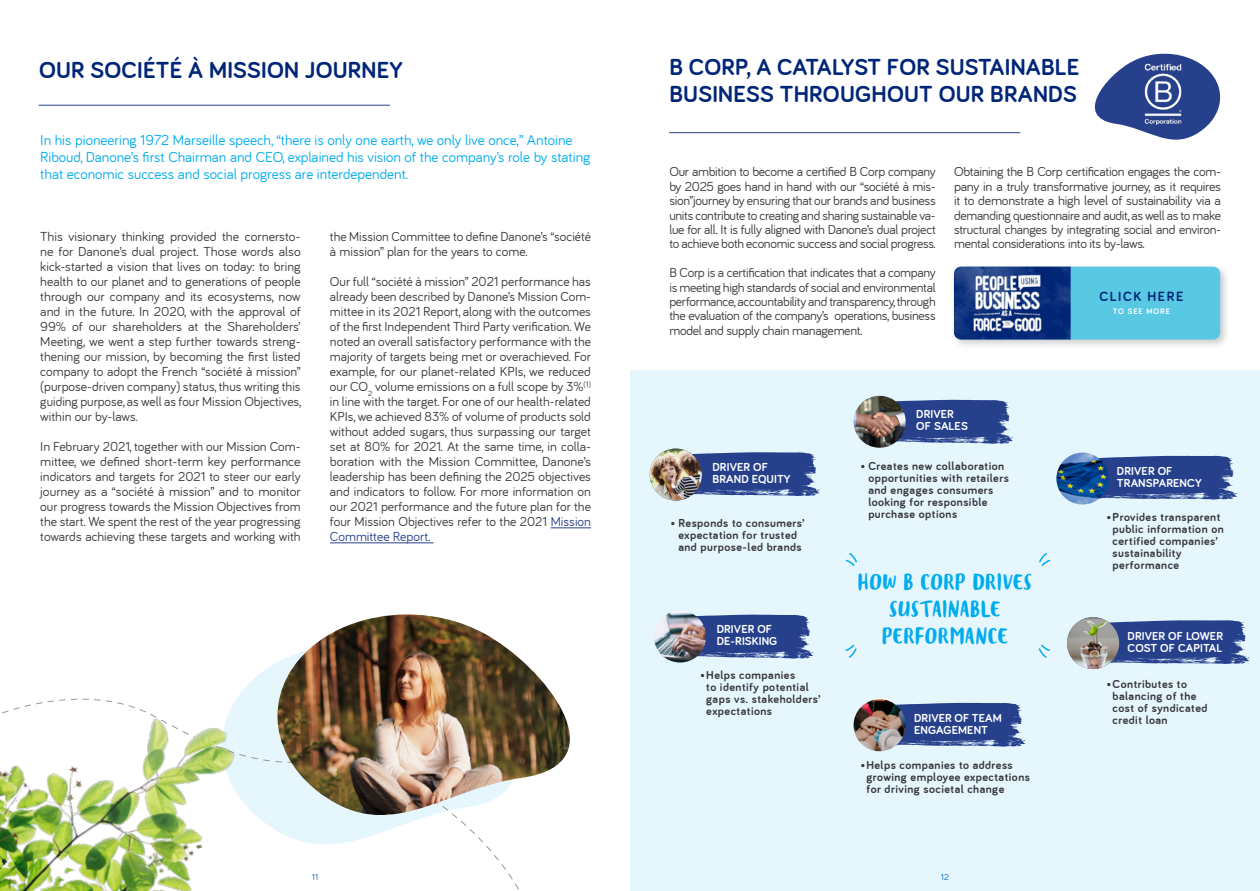
<style>
.page{position:relative;width:1260px;height:891px;background:#fff}
.page>*{position:absolute;margin:0;border:0;box-sizing:border-box;transform-origin:0 0}
.t1{font:700 24px/27px "Bariol";letter-spacing:.01em;color:#002677}
.t2{font:18px/27px "Blog Script W00";letter-spacing:.01em;color:#00aced;text-align:center}
.t3{font:15px/17.1px "Bariol";color:#00aced}
.t4{font:700 13.8px "Bariol";letter-spacing:.11em;color:#002677}
.t5{font:13.5px/15px "Bariol";color:#36373a;text-align:justify}
.t6{font:700 12px/12px "Bariol";letter-spacing:.04em;color:#36373a}
.t7{font:700 12px/12px "Bariol";letter-spacing:.01em;color:#fff}
.t8{font:9px "Bariol";color:#005eb8}
.t9{font:700 8.1px "Bariol";letter-spacing:.11em;color:#fff}
.s1{color:#26408c}
</style>
<div class="page">
<svg style="left:230px;top:670px;width:35px;height:43px"></svg>
<svg style="left:13px;top:698px;width:129px;height:12px"></svg>
<svg style="left:242px;top:713px;width:277px;height:177px"></svg>
<hr style="left:551px;top:527px;width:40px;height:1px;background:#26408c">
<hr style="left:330px;top:542px;width:104px;height:1px;background:#26408c">
<hr style="left:39px;top:105px;width:351px;height:1px;background:#26408c">
<img style="left:265px;top:614px;width:305px;height:216px">
<img style="left:0;top:710px;width:242px;height:181px">
<div style="left:630px;top:370px;width:630px;height:521px;background:#e6f6fd"></div>
<div style="left:951px;top:263px;width:279px;height:87px;background:#000;opacity:.2"></div>
<div style="left:954px;top:267px;width:266px;height:73px;background:#59c8e2;border-radius:7px"></div>
<img style="left:954px;top:267px;width:117px;height:73px">
<hr style="left:669px;top:132px;width:351px;height:1px;background:#26408c">
<svg style="left:1094px;top:53px;width:127px;height:87px"></svg>
<img style="left:1138px;top:56px;width:51px;height:74px">
<svg style="left:689px;top:452px;width:131px;height:44px;background:#3e569a"></svg>
<svg style="left:695px;top:615px;width:119px;height:44px;background:#3f589a"></svg>
<svg style="left:896px;top:703px;width:130px;height:44px;background:#3e579a"></svg>
<svg style="left:1106px;top:620px;width:144px;height:44px;background:#3d569a"></svg>
<svg style="left:1096px;top:456px;width:142px;height:44px;background:#3e579a"></svg>
<svg style="left:896px;top:400px;width:117px;height:44px;background:#3e569a"></svg>
<img style="left:650px;top:449px;width:52px;height:52px;border-radius:26px">
<img style="left:654px;top:611px;width:52px;height:52px;border-radius:26px">
<img style="left:854px;top:699px;width:52px;height:52px;border-radius:26px">
<img style="left:1067px;top:617px;width:52px;height:52px;border-radius:26px">
<img style="left:1056px;top:453px;width:53px;height:52px;border-radius:26px">
<img style="left:854px;top:396px;width:52px;height:52px;border-radius:26px">
<svg style="left:845px;top:553px;width:12px;height:13px"></svg>
<svg style="left:845px;top:644px;width:12px;height:14px"></svg>
<svg style="left:1039px;top:553px;width:12px;height:13px"></svg>
<svg style="left:1038px;top:644px;width:12px;height:14px"></svg>
<h1 class="t1" style="left:39px;top:56px;width:365px">OUR SOCIÉTÉ À MISSION JOURNEY</h1>
<p class="t3" style="left:40px;top:131px;width:552px">In his pioneering 1972 Marseille speech, “there is only one earth, we only live once,” Antoine<br>Riboud, Danone’s first Chairman and CEO, explained his vision of the company’s role by stating that economic success and social progress are interdependent.</p>
<p class="t5" style="left:40px;top:229px;width:262px">This visionary thinking provided the cornersto&shy;ne for Danone’s dual project. Those words also kick-started a vision that lives on today: to bring health to our planet and to generations of people through our company and its ecosystems, now and in the future. In 2020, with the approval of 99% of our shareholders at the Shareholders’ Meeting, we went a step further towards streng&shy;thening our mission, by becoming the first listed company to adopt the French “société à mission” (purpose-driven company) status, thus writing this guiding purpose, as well as four Mission Objectives, within our by-laws.</p>
<p class="t5" style="left:40px;top:439px;width:262px">In February 2021, together with our Mission Com&shy;mittee, we defined short-term key performance indicators and targets for 2021 to steer our early journey as a “société à mission” and to monitor our progress towards the Mission Objectives from the start. We spent the rest of the year progressing towards achieving these targets and working with</p>
<p class="t5" style="left:330px;top:229px;width:263px">the Mission Committee to define Danone’s “société à mission” plan for the years to come.</p>
<p class="t5" style="left:330px;top:274px;width:263px">Our full “société à mission” 2021 performance has already been described by Danone’s Mission Com&shy;mittee in its 2021 Report, along with the outcomes of the first Independent Third Party verification. We noted an overall satisfactory performance with the majority of targets being met or overachieved. For example, for our planet-related KPIs, we reduced our CO<sub>2</sub> volume emissions on a full scope by 3%<sup>(1) </sup>in line with the target. For one of our health-related KPIs, we achieved 83% of volume of products sold without added sugars, thus surpassing our target set at 80% for 2021. At the same time, in colla&shy;boration with the Mission Committee, Danone’s leadership has been defining the 2025 objectives and indicators to follow. For more information on our 2021 performance and the future plan for the four Mission Objectives refer to the 2021 <span class="s1">Mission Committee Report.</span></p>
<h1 class="t1" style="left:669px;top:53px;width:412px">B CORP, A CATALYST FOR SUSTAINABLE<br>BUSINESS THROUGHOUT OUR BRANDS</h1>
<p class="t5" style="left:669px;top:165px;width:268px">Our ambition to become a certified B Corp company by 2025 goes hand in hand with our “société à mis&shy;sion”journey by ensuring that our brands and business units contribute to creating and sharing sustainable va&shy;lue for all. It is fully aligned with Danone’s dual project to achieve both economic success and social progress.</p>
<p class="t5" style="left:669px;top:265px;width:268px">B Corp is a certification that indicates that a company is meeting high standards of social and environmental performance, accountability and transparency, through the evaluation of the company’s operations, business model and supply chain management.</p>
<p class="t5" style="left:954px;top:165px;width:269px">Obtaining the B Corp certification engages the com&shy;pany in a truly transformative journey, as it requires it to demonstrate a high level of sustainability via a demanding questionnaire and audit, as well as to make structural changes by integrating social and environ&shy;mental considerations into its by-laws.</p>
<p class="t4" style="left:1100px;top:289px;width:85px">CLICK HERE</p>
<p class="t9" style="left:1113px;top:307px;width:59px">TO SEE MORE</p>
<p class="t7" style="left:916px;top:408px;width:53px">DRIVER<br>OF SALES</p>
<p class="t6" style="left:868px;top:460px;width:142px;text-indent:-8px">• Creates new collaboration opportunities with retailers and engages consumers looking for responsible purchase options</p>
<p class="t7" style="left:712px;top:461px;width:80px">DRIVER OF<br>BRAND EQUITY</p>
<p class="t7" style="left:1117px;top:465px;width:86px">DRIVER OF<br>TRANSPARENCY</p>
<p class="t6" style="left:670px;top:517px;width:136px;text-align:center">• Responds to consumers’ expectation for trusted and purpose-led brands</p>
<p class="t6" style="left:1113px;top:511px;width:113px;text-indent:-6px">•Provides transparent public information on certified companies’ sustainability performance</p>
<h2 class="t2" style="left:857px;top:569px;width:177px">HOW B CORP DRIVES<br>SUSTAINABLE<br>PERFORMANCE</h2>
<p class="t7" style="left:717px;top:623px;width:62px">DRIVER OF<br>DE-RISKING</p>
<p class="t7" style="left:1128px;top:630px;width:97px">DRIVER OF LOWER<br>COST OF CAPITAL</p>
<p class="t6" style="left:706px;top:669px;width:116px;text-indent:-6px">•Helps companies<br>to identify potential gaps vs. stakeholders’ expectations</p>
<p class="t6" style="left:1113px;top:678px;width:96px;text-indent:-6px">•Contributes to balancing of the cost of syndicated credit loan</p>
<p class="t6" style="left:866px;top:759px;width:165px;text-indent:-6px">•Helps companies to address growing employee expectations for driving societal change</p>
<p class="t7" style="left:914px;top:712px;width:89px">DRIVER OF TEAM<br>ENGAGEMENT</p>
<p class="t8" style="left:312px;top:872px;width:8px">11</p>
<p class="t8" style="left:941px;top:872px;width:10px">12</p>
</div>
